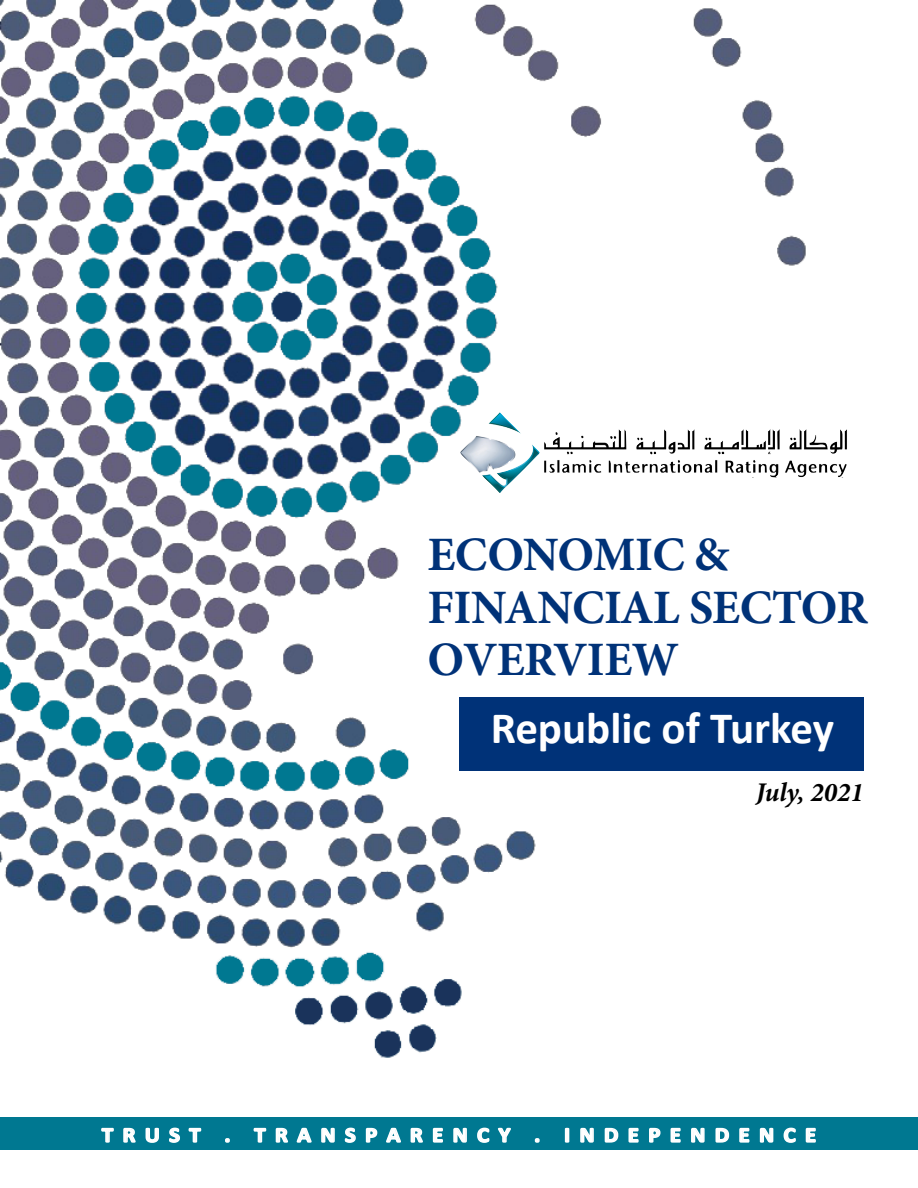
<style>
.page{position:relative;width:918px;height:1188px;background:#fff}
.page>*{position:absolute;margin:0;border:0;box-sizing:border-box;transform-origin:0 0}
.t1{font:700 48px/52.5px "Minion Pro";letter-spacing:-.01em;color:#003278}
.t2{font:700 45px "Calibri";color:#fff}
.t3{font:italic 700 27px "Minion Pro";color:#000}
.t4{font:700 21px "Calibri";letter-spacing:.4em;color:#fff;scale:1.1 1}
</style>
<div class="page">
<img style="left:0;top:0;width:864px;height:1058px">
<div style="left:0;top:1118px;width:918px;height:32px;background:#007891"></div>
<svg style="left:101px;top:1127px;width:13px;height:16px"></svg>
<svg style="left:123px;top:1127px;width:13px;height:16px"></svg>
<svg style="left:145px;top:1127px;width:14px;height:16px"></svg>
<svg style="left:169px;top:1127px;width:11px;height:16px"></svg>
<svg style="left:188px;top:1127px;width:14px;height:16px"></svg>
<svg style="left:225px;top:1138px;width:5px;height:5px"></svg>
<svg style="left:253px;top:1127px;width:14px;height:16px"></svg>
<svg style="left:275px;top:1127px;width:13px;height:16px"></svg>
<svg style="left:296px;top:1127px;width:16px;height:16px"></svg>
<svg style="left:321px;top:1127px;width:14px;height:16px"></svg>
<svg style="left:344px;top:1127px;width:12px;height:16px"></svg>
<svg style="left:365px;top:1127px;width:13px;height:16px"></svg>
<svg style="left:386px;top:1127px;width:15px;height:16px"></svg>
<svg style="left:410px;top:1127px;width:13px;height:16px"></svg>
<svg style="left:432px;top:1127px;width:11px;height:16px"></svg>
<svg style="left:453px;top:1127px;width:14px;height:16px"></svg>
<svg style="left:477px;top:1127px;width:13px;height:16px"></svg>
<svg style="left:497px;top:1127px;width:14px;height:16px"></svg>
<svg style="left:534px;top:1138px;width:6px;height:5px"></svg>
<svg style="left:564px;top:1127px;width:6px;height:16px"></svg>
<svg style="left:580px;top:1127px;width:14px;height:16px"></svg>
<svg style="left:604px;top:1127px;width:15px;height:16px"></svg>
<svg style="left:628px;top:1127px;width:11px;height:16px"></svg>
<svg style="left:649px;top:1127px;width:12px;height:16px"></svg>
<svg style="left:670px;top:1127px;width:11px;height:16px"></svg>
<svg style="left:691px;top:1127px;width:14px;height:16px"></svg>
<svg style="left:715px;top:1127px;width:15px;height:16px"></svg>
<svg style="left:739px;top:1127px;width:11px;height:16px"></svg>
<svg style="left:759px;top:1127px;width:15px;height:16px"></svg>
<svg style="left:783px;top:1127px;width:13px;height:16px"></svg>
<svg style="left:805px;top:1127px;width:11px;height:16px"></svg>
<img style="left:544px;top:429px;width:303px;height:26px">
<img style="left:460px;top:412px;width:81px;height:81px">
<div style="left:460px;top:698px;width:404px;height:73px;background:#003278"></div>
<p class="t1" style="left:428px;top:528px;width:442px">ECONOMIC &amp;<br>FINANCIAL SECTOR<br>OVERVIEW</p>
<p class="t2" style="left:491px;top:697px;width:345px">Republic of Turkey</p>
<p class="t3" style="left:756px;top:773px;width:110px">July, 2021</p>
<p class="t4" style="left:102px;top:1120px;width:651px">TRUST . TRANSPARENCY . INDEPENDENCE</p>
</div>
